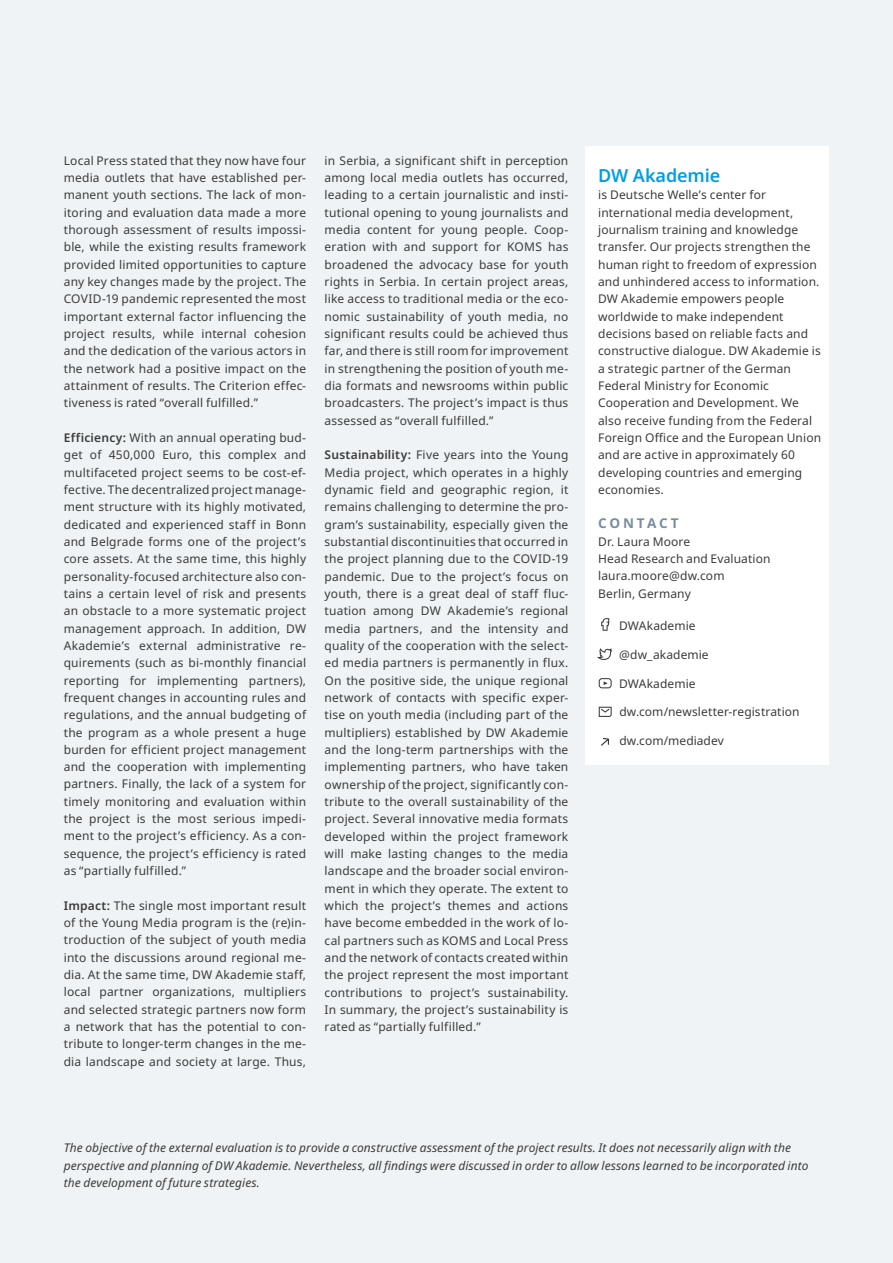
<style>
.page{position:relative;width:893px;height:1263px;background:#eff3f6}
.page>*{position:absolute;margin:0;border:0;box-sizing:border-box;transform-origin:0 0}
.t1{font:600 18px "Noto Sans";letter-spacing:-.005em;color:#009ee3}
.t2{font:700 13.5px "Noto Sans";letter-spacing:.21em;color:#798d9c}
.t3{font:12px/17.4px "Noto Sans";letter-spacing:.01em;color:#3b3b3a;text-align:justify}
.t4{font:italic 12px/17.4px "Noto Sans";letter-spacing:.005em;color:#3b3b3a}
.s1{font-weight:600}
</style>
<div class="page">
<div style="left:585px;top:146px;width:244px;height:619px;background:#fff"></div>
<svg style="left:601px;top:618px;width:8px;height:13px"></svg>
<svg style="left:597px;top:648px;width:15px;height:12px"></svg>
<svg style="left:599px;top:678px;width:13px;height:10px"></svg>
<svg style="left:599px;top:707px;width:13px;height:10px"></svg>
<svg style="left:601px;top:738px;width:8px;height:8px"></svg>
<p class="t3" style="left:64px;top:152px;width:244px">Local Press stated that they now have four media outlets that have established per&shy;manent youth sections. The lack of mon&shy;itoring and evaluation data made a more thorough assessment of results impossi&shy;ble, while the existing results framework provided limited opportunities to capture any key changes made by the project. The COVID-19 pandemic represented the most important external factor influencing the project results, while internal cohesion and the dedication of the various actors in the network had a positive impact on the attainment of results. The Criterion effec&shy;tiveness is rated “overall fulfilled.”</p>
<p class="t3" style="left:64px;top:429px;width:244px"><span class="s1">Efficiency:</span> With an annual operating bud&shy;get of 450,000 Euro, this complex and multifaceted project seems to be cost-ef&shy;fective. The decentralized project manage&shy;ment structure with its highly motivated, dedicated and experienced staff in Bonn and Belgrade forms one of the project’s core assets. At the same time, this highly personality-focused architecture also con&shy;tains a certain level of risk and presents an obstacle to a more systematic project management approach. In addition, DW Akademie’s external administrative re&shy;quirements (such as bi-monthly financial reporting for implementing partners), frequent changes in accounting rules and regulations, and the annual budgeting of the program as a whole present a huge burden for efficient project management and the cooperation with implementing partners. Finally, the lack of a system for timely monitoring and evaluation within the project is the most serious impedi&shy;ment to the project’s efficiency. As a con&shy;sequence, the project’s efficiency is rated as “partially fulfilled.”</p>
<p class="t3" style="left:64px;top:897px;width:244px"><span class="s1">Impact:</span> The single most important result of the Young Media program is the (re)in&shy;troduction of the subject of youth media into the discussions around regional me&shy;dia. At the same time, DW Akademie staff, local partner organizations, multipliers and selected strategic partners now form a network that has the potential to con&shy;tribute to longer-term changes in the me&shy;dia landscape and society at large. Thus,</p>
<p class="t3" style="left:325px;top:152px;width:245px">in Serbia, a significant shift in perception among local media outlets has occurred, leading to a certain journalistic and insti&shy;tutional opening to young journalists and media content for young people. Coop&shy;eration with and support for KOMS has broadened the advocacy base for youth rights in Serbia. In certain project areas, like access to traditional media or the eco&shy;nomic sustainability of youth media, no significant results could be achieved thus far, and there is still room for improvement in strengthening the position of youth me&shy;dia formats and newsrooms within public broadcasters. The project’s impact is thus assessed as “overall fulfilled.”</p>
<p class="t3" style="left:325px;top:447px;width:245px"><span class="s1">Sustainability:</span> Five years into the Young Media project, which operates in a highly dynamic field and geographic region, it remains challenging to determine the pro&shy;gram’s sustainability, especially given the substantial discontinuities that occurred in the project planning due to the COVID-19 pandemic. Due to the project’s focus on youth, there is a great deal of staff fluc&shy;tuation among DW Akademie’s regional media partners, and the intensity and quality of the cooperation with the select&shy;ed media partners is permanently in flux.<br>On the positive side, the unique regional network of contacts with specific exper&shy;tise on youth media (including part of the multipliers) established by DW Akademie and the long-term partnerships with the implementing partners, who have taken ownership of the project, significantly con&shy;tribute to the overall sustainability of the project. Several innovative media formats developed within the project framework will make lasting changes to the media landscape and the broader social environ&shy;ment in which they operate. The extent to which the project’s themes and actions have become embedded in the work of lo&shy;cal partners such as KOMS and Local Press and the network of contacts created within the project represent the most important contributions to project’s sustainability.<br>In summary, the project’s sustainability is rated as “partially fulfilled.”</p>
<h1 class="t1" style="left:598px;top:163px;width:123px">DW Akademie</h1>
<p class="t3" style="left:598px;top:186px;width:224px;text-align:left">is Deutsche Welle’s center for international media development, journalism training and knowledge transfer. Our projects strengthen the human right to freedom of expression and unhindered access to information.<br>DW Akademie empowers people worldwide to make independent decisions based on reliable facts and constructive dialogue. DW Akademie is a strategic partner of the German Federal Ministry for Economic Cooperation and Development. We also receive funding from the Federal Foreign Office and the European Union and are active in approximately 60 developing countries and emerging economies.</p>
<p class="t2" style="left:598px;top:514px;width:82px">CONTACT</p>
<p class="t3" style="left:598px;top:533px;width:174px;text-align:left">Dr. Laura Moore<br>Head Research and Evaluation laura.moore@dw.com<br>Berlin, Germany</p>
<p class="t3" style="left:619px;top:617px;width:78px">DWAkademie</p>
<p class="t3" style="left:619px;top:646px;width:91px">@dw_akademie</p>
<p class="t3" style="left:619px;top:675px;width:78px">DWAkademie</p>
<p class="t3" style="left:619px;top:703px;width:182px">dw.com/newsletter-registration</p>
<p class="t3" style="left:619px;top:732px;width:106px">dw.com/mediadev</p>
<p class="t4" style="left:64px;top:1139px;width:746px">The objective of the external evaluation is to provide a constructive assessment of the project results. It does not necessarily align with the perspective and planning of DW Akademie. Nevertheless, all findings were discussed in order to allow lessons learned to be incorporated into the development of future strategies.</p>
</div>
